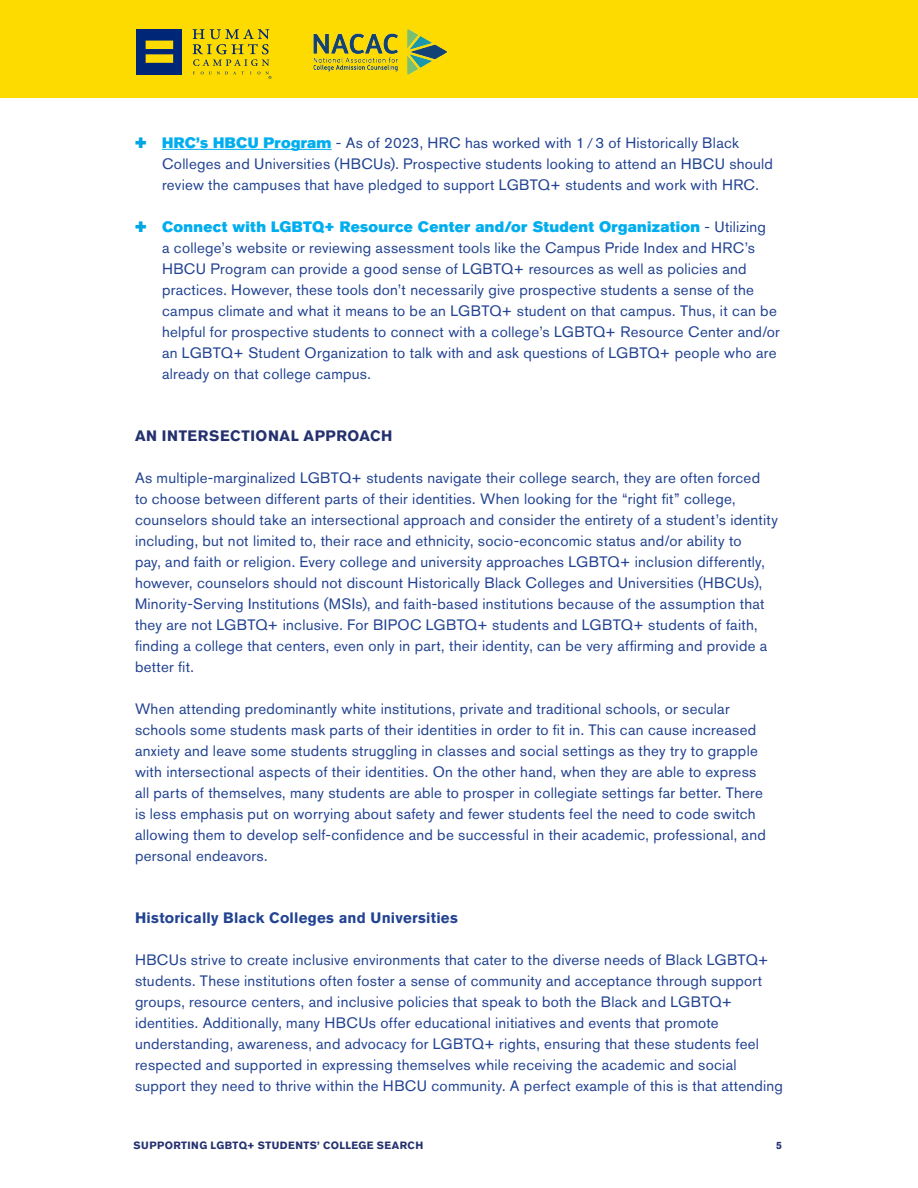
<style>
.page{position:relative;width:918px;height:1188px;background:#fff}
.page>*{position:absolute;margin:0;border:0;box-sizing:border-box;transform-origin:0 0}
.Bold_header{font:15px/21px "Akzidenz Grotesk Pro";letter-spacing:.015em;color:#224392}
.Bold_header-2{font:700 15px "Akzidenz Grotesk Pro";letter-spacing:.015em;color:#224392}
.Bold_header-3{font:700 15px "Akzidenz Grotesk Pro";letter-spacing:.035em;color:#24316f}
.t1{font:700 10.5px "Akzidenz Grotesk Pro";letter-spacing:.04em;color:#24316f}
.s1{color:#00a7e2}
.s2{font-family:"Akzidenz Grotesk Pro Super";color:#00aeef}
</style>
<div class="page">
<div style="left:0;top:0;width:918px;height:97px;background:#fedb00"></div>
<img style="left:313px;top:29px;width:135px;height:46px">
<div style="left:136px;top:29px;width:46px;height:45px;background:#002677"></div>
<svg style="left:146px;top:41px;width:27px;height:22px"></svg>
<svg style="left:192px;top:29px;width:79px;height:50px"></svg>
<hr style="left:162px;top:149px;width:170px;height:1px;background:#00aeef">
<p class="Bold_header" style="left:162px;top:132px;width:613px;text-indent:-27px"><span class="s1">✚</span> <span class="s2">HRC’s HBCU Program</span> - As of 2023, HRC has worked with 1 ⁄ 3 of Historically Black<br>Colleges and Universities (HBCUs). Prospective students looking to attend an HBCU should review the campuses that have pledged to support LGBTQ+ students and work with HRC.</p>
<p class="Bold_header" style="left:162px;top:216px;width:619px;text-indent:-27px"><span class="s1">✚</span> <span class="s2">Connect with LGBTQ+ Resource Center and/or Student Organization</span> - Utilizing<br>a college’s website or reviewing assessment tools like the Campus Pride Index and HRC’s HBCU Program can provide a good sense of LGBTQ+ resources as well as policies and practices. However, these tools don’t necessarily give prospective students a sense of the campus climate and what it means to be an LGBTQ+ student on that campus. Thus, it can be helpful for prospective students to connect with a college’s LGBTQ+ Resource Center and/or an LGBTQ+ Student Organization to talk with and ask questions of LGBTQ+ people who are already on that college campus.</p>
<p class="Bold_header-3" style="left:135px;top:426px;width:259px">AN INTERSECTIONAL APPROACH</p>
<p class="Bold_header" style="left:135px;top:467px;width:645px">As multiple-marginalized LGBTQ+ students navigate their college search, they are often forced<br>to choose between different parts of their identities. When looking for the “right fit” college, counselors should take an intersectional approach and consider the entirety of a student’s identity including, but not limited to, their race and ethnicity, socio-econcomic status and/or ability to<br>pay, and faith or religion. Every college and university approaches LGBTQ+ inclusion differently, however, counselors should not discount Historically Black Colleges and Universities (HBCUs), Minority-Serving Institutions (MSIs), and faith-based institutions because of the assumption that they are not LGBTQ+ inclusive. For BIPOC LGBTQ+ students and LGBTQ+ students of faith, finding a college that centers, even only in part, their identity, can be very affirming and provide a better fit.</p>
<p class="Bold_header" style="left:135px;top:698px;width:632px">When attending predominantly white institutions, private and traditional schools, or secular schools some students mask parts of their identities in order to fit in. This can cause increased anxiety and leave some students struggling in classes and social settings as they try to grapple with intersectional aspects of their identities. On the other hand, when they are able to express all parts of themselves, many students are able to prosper in collegiate settings far better. There is less emphasis put on worrying about safety and fewer students feel the need to code switch allowing them to develop self-confidence and be successful in their academic, professional, and personal endeavors.</p>
<p class="Bold_header-2" style="left:135px;top:908px;width:324px">Historically Black Colleges and Universities</p>
<p class="Bold_header" style="left:135px;top:949px;width:649px">HBCUs strive to create inclusive environments that cater to the diverse needs of Black LGBTQ+ students. These institutions often foster a sense of community and acceptance through support groups, resource centers, and inclusive policies that speak to both the Black and LGBTQ+ identities. Additionally, many HBCUs offer educational initiatives and events that promote understanding, awareness, and advocacy for LGBTQ+ rights, ensuring that these students feel respected and supported in expressing themselves while receiving the academic and social support they need to thrive within the HBCU community. A perfect example of this is that attending</p>
<p class="t1" style="left:134px;top:1138px;width:291px">SUPPORTING LGBTQ+ STUDENTS’ COLLEGE SEARCH</p>
<p class="t1" style="left:776px;top:1138px;width:7px">5</p>
</div>
